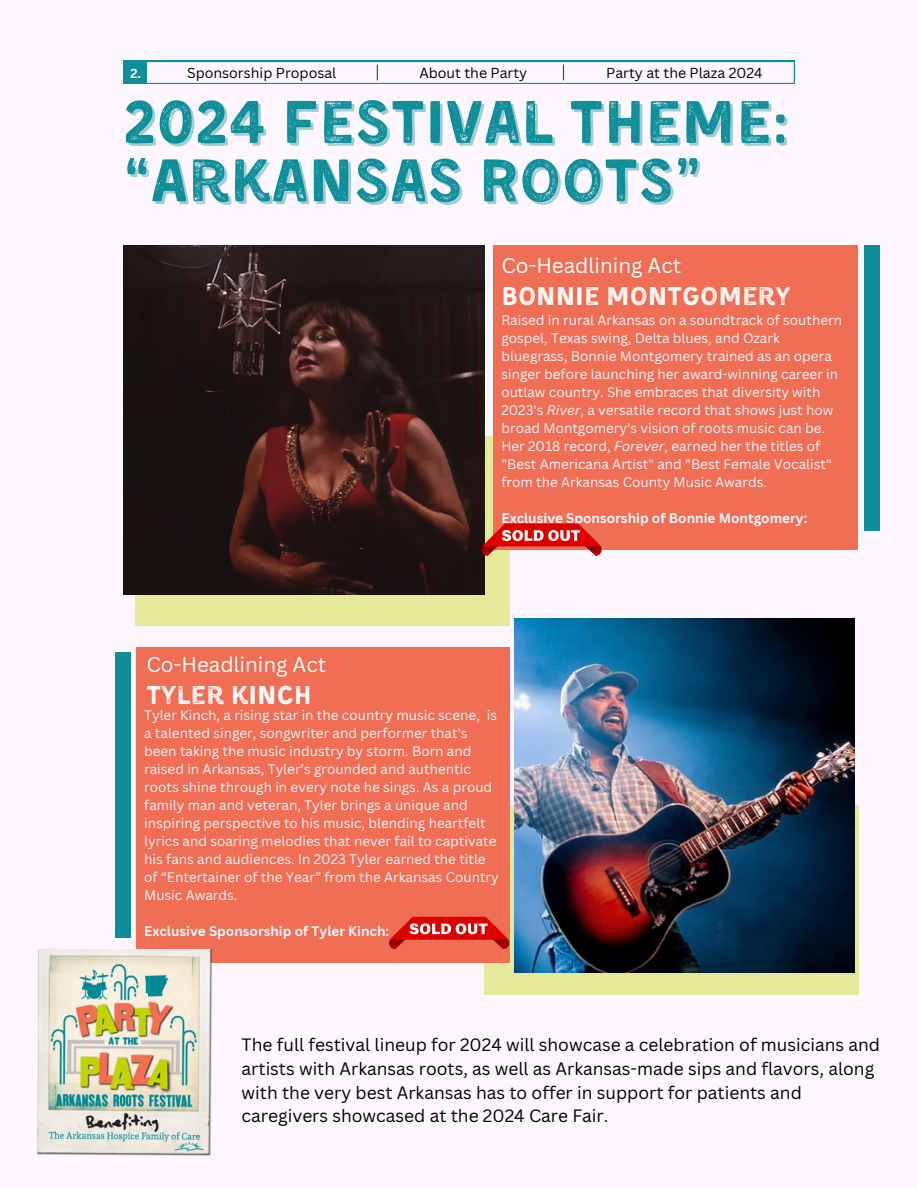
<style>
.page{position:relative;width:918px;height:1188px;background:#fdf6ff}
.page>*{position:absolute;margin:0;border:0;box-sizing:border-box;transform-origin:0 0}
.t1{font:61.95px "Kent 4 F Printed";color:#0d8e98}
.t2{font:26.7px "Kent 4 F Printed";color:#fff}
.t3{font:20.7px "Canva Sans";color:#fff}
.t4{font:17.4px/23.7px "Canva Sans";color:#000}
.t5{font:14.1px "Canva Sans";color:#000}
.t6{font:13.5px/18px "Canva Sans";color:#fdf6ff}
.t7{font:700 13.5px "Canva Sans";color:#fdf6ff}
.t8{font:700 12.75px "Canva Sans";color:#fff}
.s1{font-style:italic}
</style>
<div class="page">
<div style="left:123px;top:61px;width:23px;height:23px;background:#0d8e98"></div>
<svg style="left:146px;top:61px;width:649px;height:22px"></svg>
<div style="left:135px;top:436px;width:374px;height:190px;background:#e5e999"></div>
<div style="left:865px;top:245px;width:15px;height:286px;background:#0d8e98"></div>
<img style="left:123px;top:245px;width:361px;height:349px">
<div style="left:493px;top:245px;width:365px;height:305px;background:#ef6e54"></div>
<svg style="left:485px;top:805px;width:374px;height:190px;background:#d8db93"></svg>
<img style="left:515px;top:619px;width:339px;height:353px">
<div style="left:136px;top:647px;width:373px;height:316px;background:#ef6e54"></div>
<div style="left:115px;top:653px;width:16px;height:285px;background:#0d8e98"></div>
<img style="left:37px;top:949px;width:176px;height:207px">
<svg style="left:389px;top:917px;width:120px;height:32px"></svg>
<svg style="left:481px;top:523px;width:120px;height:33px"></svg>
<p class="t8" style="left:131px;top:64px;width:12px">2.</p>
<p class="t5" style="left:187px;top:63px;width:151px">Sponsorship Proposal</p>
<h1 class="t5" style="left:419px;top:63px;width:109px">About the Party</h1>
<h2 class="t5" style="left:606px;top:63px;width:158px">Party at the Plaza 2024</h2>
<h4 class="t1" style="left:123px;top:96px;width:667px">2024 FESTIVAL THEME:</h4>
<p class="t1" style="left:123px;top:155px;width:580px">“ARKANSAS ROOTS”</p>
<p class="t3" style="left:501px;top:251px;width:181px">Co-Headlining Act</p>
<p class="t2" style="left:501px;top:285px;width:291px">BONNIE MONTGOMERY</p>
<p class="t3" style="left:146px;top:650px;width:181px">Co-Headlining Act</p>
<p class="t2" style="left:146px;top:684px;width:167px">TYLER KINCH</p>
<h2 class="t6" style="left:501px;top:311px;width:342px">Raised in rural Arkansas on a soundtrack of southern gospel, Texas swing, Delta blues, and Ozark bluegrass, Bonnie Montgomery trained as an opera singer before launching her award-winning career in outlaw country. She embraces that diversity with 2023's <span class="s1">River</span>, a versatile record that shows just how broad Montgomery's vision of roots music can be.<br>Her 2018 record, <span class="s1">Forever</span>, earned her the titles of "Best Americana Artist" and "Best Female Vocalist" from the Arkansas County Music Awards.</h2>
<p class="t7" style="left:501px;top:509px;width:307px">Exclusive Sponsorship of Bonnie Montgomery:</p>
<h4 class="t6" style="left:144px;top:706px;width:356px">Tyler Kinch, a rising star in the country music scene, is a talented singer, songwriter and performer that's been taking the music industry by storm. Born and raised in Arkansas, Tyler’s grounded and authentic roots shine through in every note he sings. As a proud family man and veteran, Tyler brings a unique and inspiring perspective to his music, blending heartfelt lyrics and soaring melodies that never fail to captivate his fans and audiences. In 2023 Tyler earned the title of “Entertainer of the Year” from the Arkansas Country Music Awards.</h4>
<p class="t7" style="left:144px;top:922px;width:247px">Exclusive Sponsorship of Tyler Kinch:</p>
<h4 class="t4" style="left:242px;top:1033px;width:640px">The full festival lineup for 2024 will showcase a celebration of musicians and artists with Arkansas roots, as well as Arkansas-made sips and flavors, along with the very best Arkansas has to offer in support for patients and caregivers showcased at the 2024 Care Fair.</h4>
</div>
